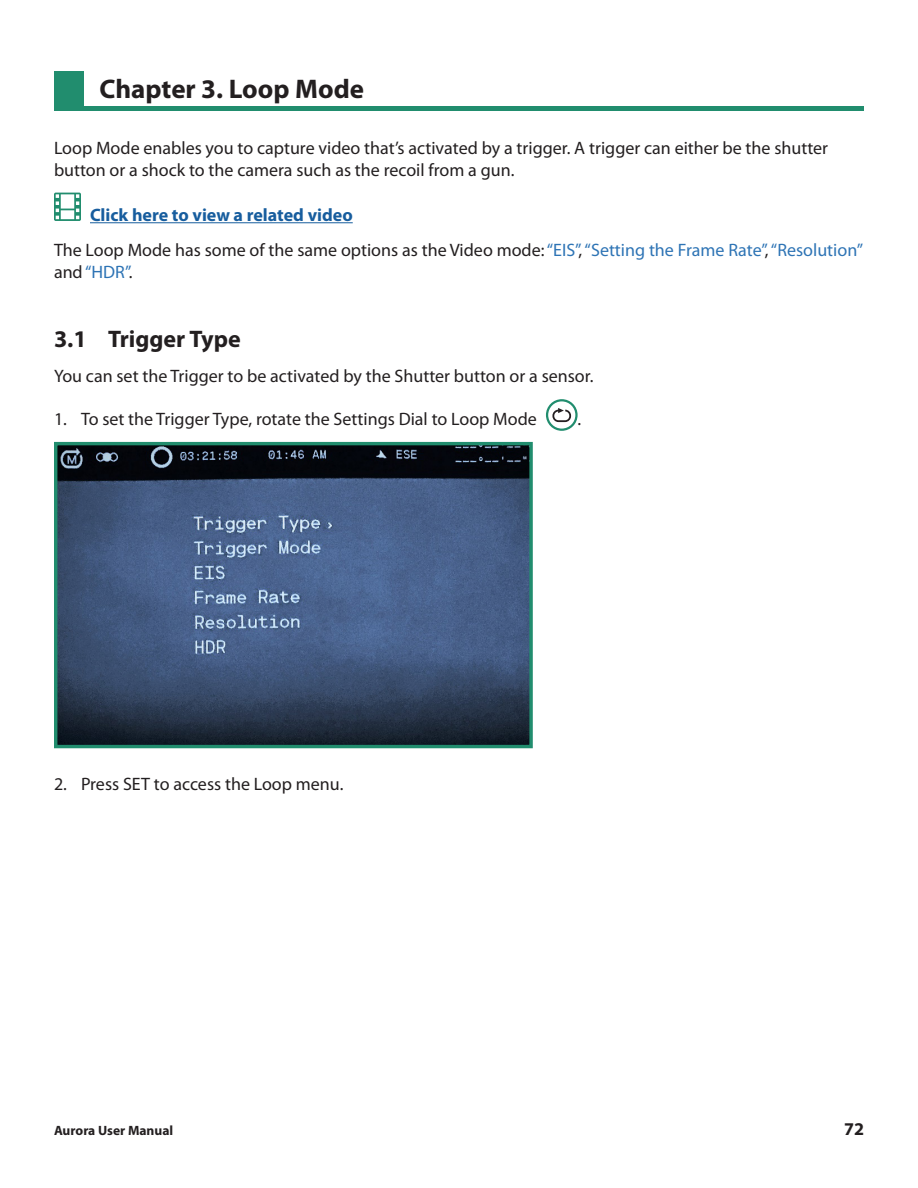
<style>
.page{position:relative;width:918px;height:1188px;background:#fff}
.page>*{position:absolute;margin:0;border:0;box-sizing:border-box;transform-origin:0 0}
.t1{font:700 27px "Myriad Pro";color:#231f20}
.t2{font:700 24px "Myriad Pro";color:#231f20}
.Body{font:18px/21.6px "Myriad Pro";color:#231f20}
.Highlighted_Note{font:700 18px "Myriad Pro";color:#175d9e}
.t3{font:700 18px "Myriad Pro";color:#231f20}
.t4{font:700 13.5px "Myriad Pro";color:#231f20}
.s1{color:#2e74b5}
</style>
<div class="page">
<hr style="left:54px;top:106px;width:810px;height:4px;background:#218d6e">
<div style="left:54px;top:71px;width:29px;height:35px;background:#218d6e"></div>
<hr style="left:90px;top:222px;width:263px;height:1px;background:#175d9e">
<svg style="left:54px;top:193px;width:27px;height:28px"></svg>
<div style="left:546px;top:399px;width:32px;height:32px;border:2px solid #218d6e;border-radius:50%"></div>
<svg style="left:552px;top:408px;width:19px;height:14px"></svg>
<img style="left:58px;top:446px;width:471px;height:298px">
<div style="left:54px;top:442px;width:479px;height:306px;border:3px solid #218d6e"></div>
<p class="t1" style="left:99px;top:71px;width:266px">Chapter 3. Loop Mode</p>
<p class="Body" style="left:54px;top:137px;width:776px">Loop Mode enables you to capture video that’s activated by a trigger. A trigger can either be the shutter button or a shock to the camera such as the recoil from a gun.</p>
<p class="Highlighted_Note" style="left:90px;top:203px;width:264px">Click here to view a related video</p>
<p class="Body" style="left:54px;top:239px;width:811px">The Loop Mode has some of the same options as the Video mode: <span class="s1">“EIS”</span>, <span class="s1">“Setting the Frame Rate”</span>, <span class="s1">“Resolution” </span>and <span class="s1">“HDR”</span>.</p>
<p class="t2" style="left:54px;top:323px;width:188px">3.1 Trigger Type</p>
<p class="Body" style="left:54px;top:365px;width:541px">You can set the Trigger to be activated by the Shutter button or a sensor.</p>
<p class="Body" style="left:54px;top:408px;width:484px">1. To set the Trigger Type, rotate the Settings Dial to Loop Mode</p>
<p class="Body" style="left:578px;top:408px;width:5px">.</p>
<p class="Body" style="left:54px;top:773px;width:291px">2. Press SET to access the Loop menu.</p>
<p class="t4" style="left:54px;top:1121px;width:121px">Aurora User Manual</p>
<p class="t3" style="left:844px;top:1117px;width:21px">72</p>
</div>
